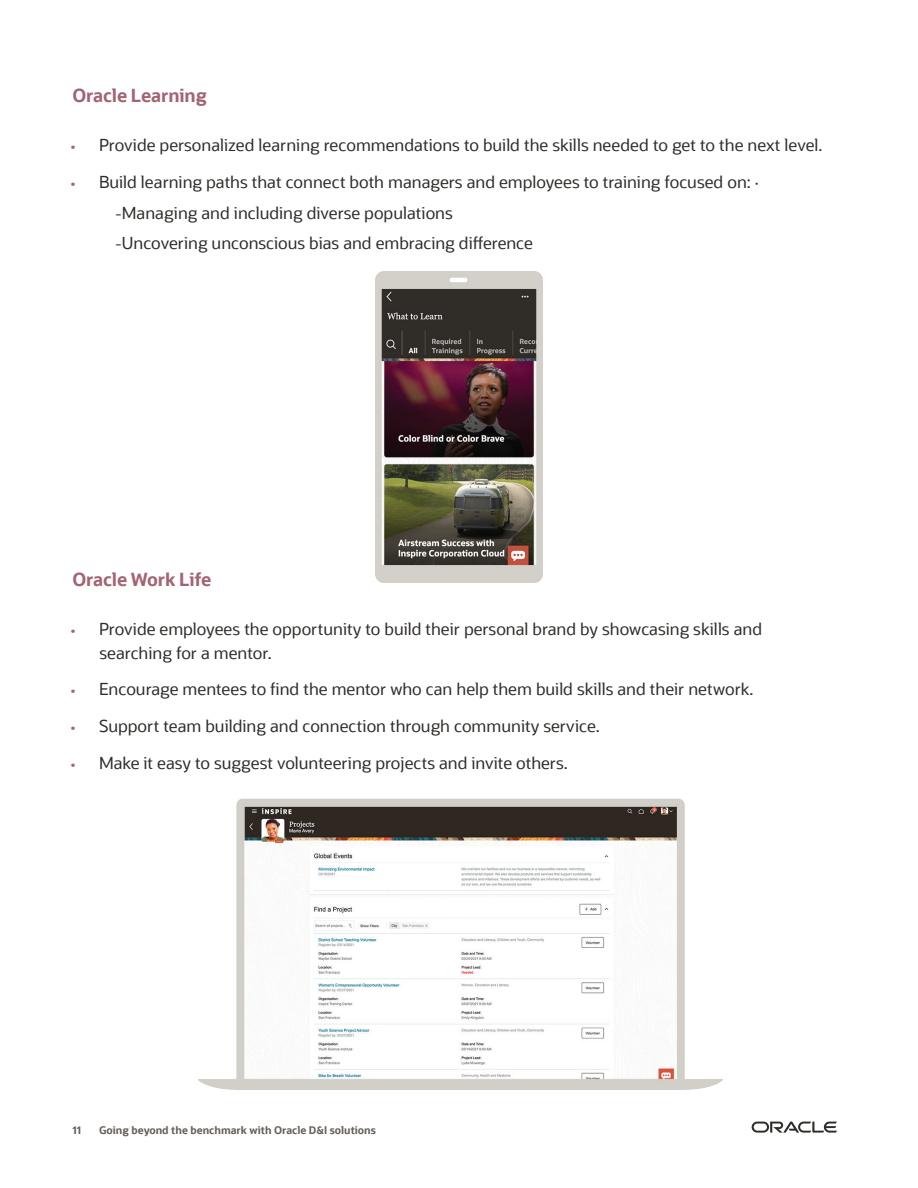
<style>
.page{position:relative;width:918px;height:1188px;background:#fff}
.page>*{position:absolute;margin:0;border:0;box-sizing:border-box;transform-origin:0 0}
.t1{font:700 18px "Oracle Sans";letter-spacing:-.005em;color:#a36473}
.t2{font:16.5px/30.8px "Oracle Sans";color:#2f2c29}
.t3{font:700 10.5px "Oracle Sans";color:#66605b}
.s1{font-size:15px;color:#a36473}
</style>
<div class="page">
<svg style="left:752px;top:1121px;width:85px;height:12px"></svg>
<img style="left:375px;top:271px;width:168px;height:311px">
<img style="left:198px;top:798px;width:525px;height:292px">
<p class="t1" style="left:72px;top:84px;width:136px">Oracle Learning</p>
<p class="t2" style="left:71px;top:130px;width:753px"><span class="s1">•</span> Provide personalized learning recommendations to build the skills needed to get to the next level.</p>
<p class="t2" style="left:115px;top:167px;width:645px;text-indent:-45px"><span class="s1">•</span> Build learning paths that connect both managers and employees to training focused on: · -Managing and including diverse populations<br>-Uncovering unconscious bias and embracing difference</p>
<p class="t1" style="left:72px;top:568px;width:141px">Oracle Work Life</p>
<p class="t2" style="left:100px;top:617px;width:664px;line-height:24px;text-indent:-29px"><span class="s1">•</span> Provide employees the opportunity to build their personal brand by showcasing skills and searching for a mentor.</p>
<p class="t2" style="left:71px;top:674px;width:685px"><span class="s1">•</span> Encourage mentees to find the mentor who can help them build skills and their network.</p>
<p class="t2" style="left:71px;top:711px;width:531px"><span class="s1">•</span> Support team building and connection through community service.</p>
<p class="t2" style="left:71px;top:748px;width:499px"><span class="s1">•</span> Make it easy to suggest volunteering projects and invite others.</p>
<p class="t3" style="left:73px;top:1124px;width:10px">11</p>
<p class="t3" style="left:99px;top:1124px;width:278px">Going beyond the benchmark with Oracle D&amp;I solutions</p>
</div>
